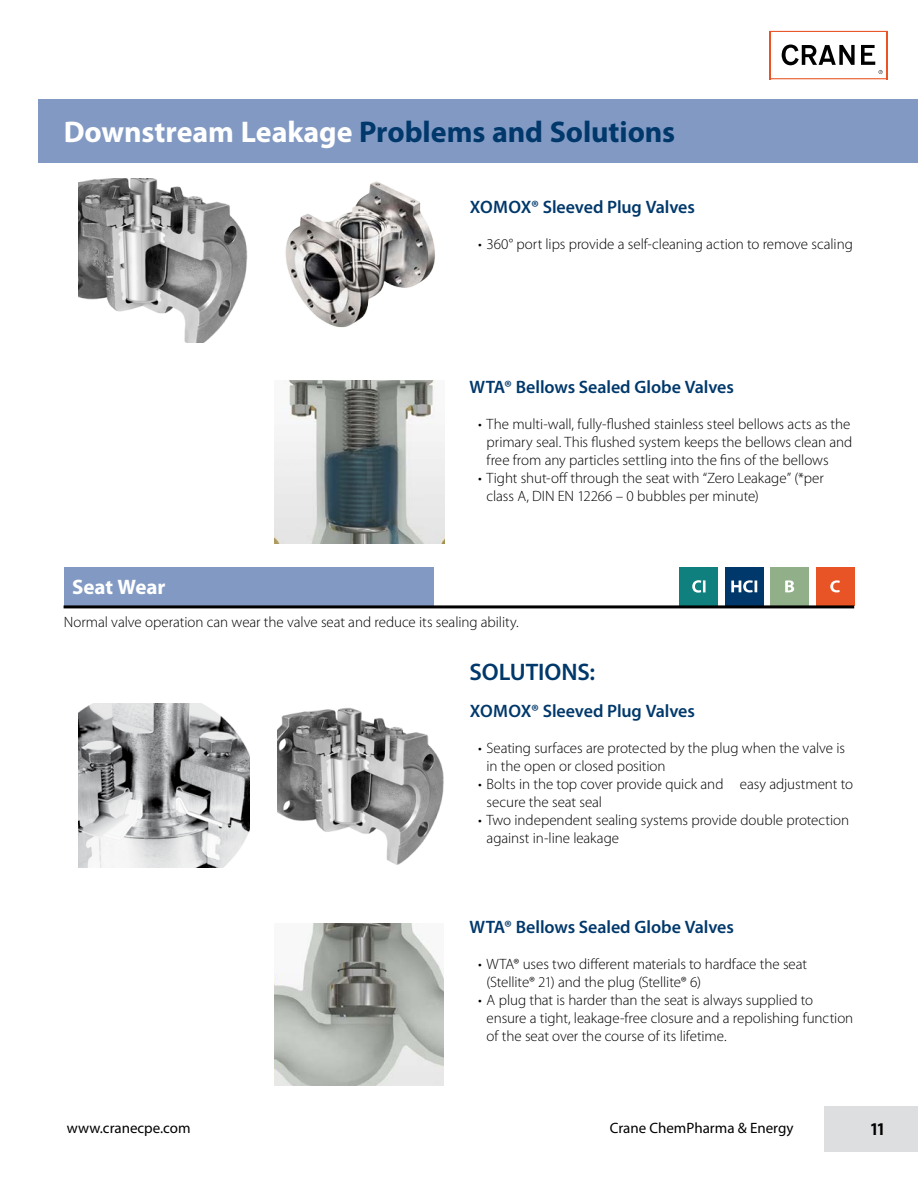
<style>
.page{position:relative;width:918px;height:1188px;background:#fff}
.page>*{position:absolute;margin:0;border:0;box-sizing:border-box;transform-origin:0 0}
.t1{font:700 30px "Myriad Pro";letter-spacing:-.005em;color:#00386b}
.t2{font:600 24px "Myriad Pro";letter-spacing:-.005em;color:#00386b}
.t3{font:700 21px "Myriad Pro";letter-spacing:-.005em;color:#fff}
.t4{font:600 18px "Myriad Pro";letter-spacing:-.005em;color:#00386b}
.t5{font:700 condensed 18px "Myriad Pro";color:#000}
.t6{font:300 15px/18px "Myriad Pro";letter-spacing:-.005em;color:#000}
.t7{font:15px "Myriad Pro";color:#000}
.s1{color:#fff}
</style>
<div class="page">
<svg style="left:782px;top:45px;width:73px;height:20px"></svg>
<hr style="left:770px;top:78px;width:118px;height:1px;background:#e85426">
<hr style="left:887px;top:31px;width:1px;height:48px;background:#e85426">
<hr style="left:769px;top:31px;width:119px;height:1px;background:#e85426">
<hr style="left:769px;top:31px;width:1px;height:48px;background:#e85426">
<svg style="left:861px;top:45px;width:22px;height:29px"></svg>
<div style="left:38px;top:99px;width:880px;height:64px;background:#829ac3"></div>
<div style="left:824px;top:1107px;width:94px;height:45px;background:#dddedf"></div>
<div style="left:64px;top:567px;width:369px;height:39px;background:#829ac3"></div>
<img style="left:277px;top:708px;width:167px;height:157px">
<img style="left:79px;top:704px;width:171px;height:164px">
<img style="left:275px;top:924px;width:169px;height:162px">
<img style="left:285px;top:181px;width:150px;height:147px">
<img style="left:79px;top:179px;width:169px;height:163px">
<img style="left:275px;top:381px;width:169px;height:162px">
<div style="left:680px;top:567px;width:38px;height:39px;background:#10807e"></div>
<svg style="left:692px;top:580px;width:14px;height:13px"></svg>
<div style="left:725px;top:567px;width:38px;height:39px;background:#00386b"></div>
<svg style="left:731px;top:580px;width:26px;height:12px"></svg>
<div style="left:771px;top:567px;width:38px;height:39px;background:#91af89"></div>
<svg style="left:785px;top:580px;width:9px;height:12px"></svg>
<div style="left:816px;top:567px;width:38px;height:39px;background:#e85425"></div>
<svg style="left:830px;top:580px;width:10px;height:12px"></svg>
<hr style="left:64px;top:605px;width:790px;height:3px;background:#000">
<h1 class="t1" style="left:64px;top:115px;width:613px"><span class="s1">Downstream Leakage</span> Problems and Solutions</h1>
<p class="t4" style="left:470px;top:195px;width:227px">XOMOX® Sleeved Plug Valves</p>
<p class="t6" style="left:478px;top:235px;width:376px">• 360° port lips provide a self-cleaning action to remove scaling</p>
<h3 class="t3" style="left:72px;top:575px;width:95px">Seat Wear</h3>
<p class="t4" style="left:470px;top:375px;width:266px">WTA® Bellows Sealed Globe Valves</p>
<p class="t6" style="left:487px;top:415px;width:367px;text-align:justify;text-indent:-9px">• The multi-wall, fully-flushed stainless steel bellows acts as the primary seal. This flushed system keeps the bellows clean and free from any particles settling into the fins of the bellows</p>
<p class="t6" style="left:487px;top:469px;width:339px;text-indent:-9px">• Tight shut-off through the seat with “Zero Leakage” (*per class A, DIN EN 12266 – 0 bubbles per minute)</p>
<p class="t6" style="left:64px;top:614px;width:456px">Normal valve operation can wear the valve seat and reduce its sealing ability.</p>
<h2 class="t2" style="left:470px;top:656px;width:127px">SOLUTIONS:</h2>
<p class="t4" style="left:470px;top:699px;width:227px">XOMOX® Sleeved Plug Valves</p>
<p class="t6" style="left:487px;top:739px;width:360px;text-indent:-9px">• Seating surfaces are protected by the plug when the valve is in the open or closed position</p>
<p class="t6" style="left:487px;top:775px;width:368px;text-indent:-9px">• Bolts in the top cover provide quick and easy adjustment to secure the seat seal</p>
<p class="t6" style="left:487px;top:811px;width:364px;text-indent:-9px">• Two independent sealing systems provide double protection against in-line leakage</p>
<p class="t4" style="left:470px;top:915px;width:266px">WTA® Bellows Sealed Globe Valves</p>
<p class="t6" style="left:487px;top:955px;width:322px;text-indent:-9px">• WTA® uses two different materials to hardface the seat (Stellite® 21) and the plug (Stellite® 6)</p>
<p class="t6" style="left:487px;top:991px;width:368px;text-indent:-9px">• A plug that is harder than the seat is always supplied to ensure a tight, leakage-free closure and a repolishing function of the seat over the course of its lifetime.</p>
<p class="t7" style="left:67px;top:1119px;width:125px">www.cranecpe.com</p>
<p class="t7" style="left:610px;top:1118px;width:185px">Crane ChemPharma &amp; Energy</p>
<p class="t5" style="left:871px;top:1119px;width:16px">11</p>
</div>
